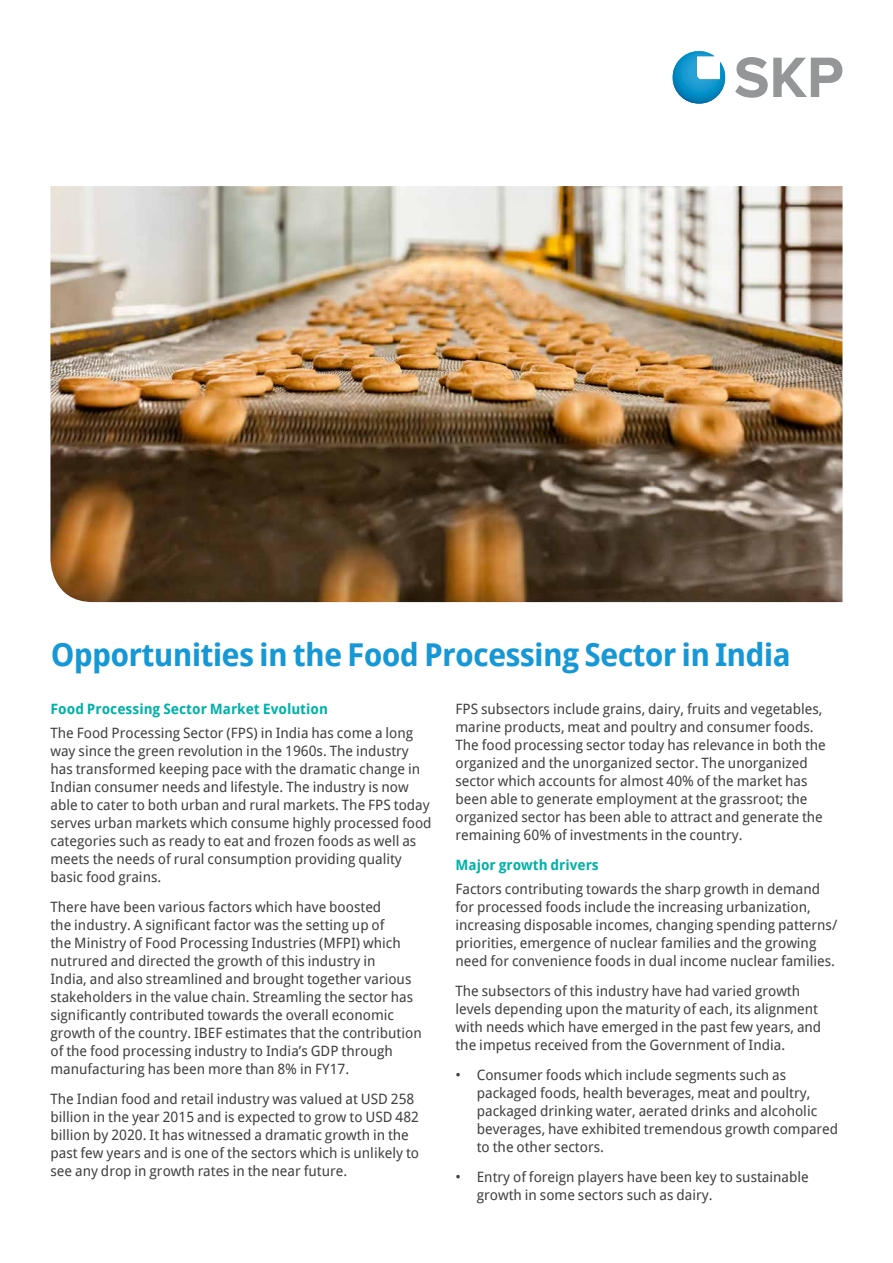
<style>
.page{position:relative;width:893px;height:1263px;background:#fff}
.page>*{position:absolute;margin:0;border:0;box-sizing:border-box;transform-origin:0 0}
.t1{font:700 31.5px "Droid Sans";letter-spacing:-.025em;color:#1598d5}
.t2{font:14.25px/18px "Droid Sans";color:#414042}
.t3{font:700 14.25px "Droid Sans";color:#00b1a8}
</style>
<div class="page">
<img style="left:50px;top:186px;width:792px;height:416px">
<svg style="left:735px;top:57px;width:107px;height:41px"></svg>
<svg style="left:672px;top:51px;width:53px;height:53px"></svg>
<h1 class="t1" style="left:51px;top:632px;width:741px">Opportunities in the Food Processing Sector in India</h1>
<p class="t3" style="left:50px;top:699px;width:279px">Food Processing Sector Market Evolution</p>
<p class="t2" style="left:50px;top:723px;width:383px">The Food Processing Sector (FPS) in India has come a long way since the green revolution in the 1960s. The industry has transformed keeping pace with the dramatic change in Indian consumer needs and lifestyle. The industry is now able to cater to both urban and rural markets. The FPS today serves urban markets which consume highly processed food categories such as ready to eat and frozen foods as well as meets the needs of rural consumption providing quality basic food grains.</p>
<p class="t2" style="left:50px;top:897px;width:373px">There have been various factors which have boosted<br>the industry. A significant factor was the setting up of<br>the Ministry of Food Processing Industries (MFPI) which nutrured and directed the growth of this industry in<br>India, and also streamlined and brought together various stakeholders in the value chain. Streamling the sector has significantly contributed towards the overall economic growth of the country. IBEF estimates that the contribution of the food processing industry to India’s GDP through manufacturing has been more than 8% in FY17.</p>
<p class="t2" style="left:50px;top:1089px;width:370px">The Indian food and retail industry was valued at USD 258 billion in the year 2015 and is expected to grow to USD 482 billion by 2020. It has witnessed a dramatic growth in the past few years and is one of the sectors which is unlikely to see any drop in growth rates in the near future.</p>
<p class="t2" style="left:455px;top:699px;width:372px">FPS subsectors include grains, dairy, fruits and vegetables, marine products, meat and poultry and consumer foods.<br>The food processing sector today has relevance in both the organized and the unorganized sector. The unorganized sector which accounts for almost 40% of the market has been able to generate employment at the grassroot; the organized sector has been able to attract and generate the remaining 60% of investments in the country.</p>
<p class="t3" style="left:455px;top:855px;width:145px">Major growth drivers</p>
<p class="t2" style="left:455px;top:879px;width:383px">Factors contributing towards the sharp growth in demand for processed foods include the increasing urbanization, increasing disposable incomes, changing spending patterns/ priorities, emergence of nuclear families and the growing need for convenience foods in dual income nuclear families.</p>
<p class="t2" style="left:455px;top:981px;width:367px">The subsectors of this industry have had varied growth levels depending upon the maturity of each, its alignment with needs which have emerged in the past few years, and the impetus received from the Government of India.</p>
<p class="t2" style="left:477px;top:1065px;width:363px;text-indent:-21px">• Consumer foods which include segments such as packaged foods, health beverages, meat and poultry, packaged drinking water, aerated drinks and alcoholic beverages, have exhibited tremendous growth compared to the other sectors.</p>
<p class="t2" style="left:477px;top:1167px;width:334px;text-indent:-21px">• Entry of foreign players have been key to sustainable growth in some sectors such as dairy.</p>
</div>
